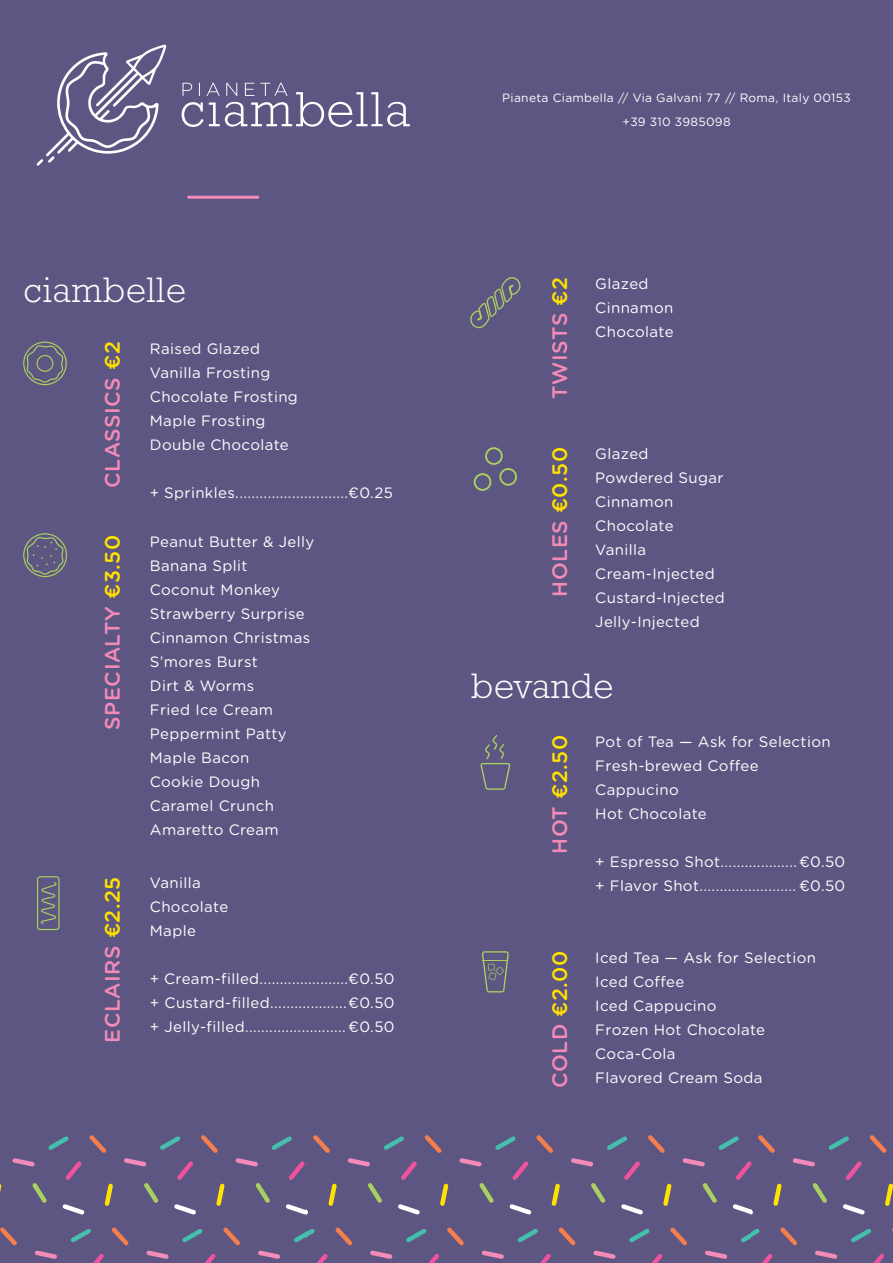
<style>
.page{position:relative;width:893px;height:1263px;background:#5e5682}
.page>*{position:absolute;margin:0;border:0;box-sizing:border-box;transform-origin:0 0}
.t1{font:300 36px "Rockwell Std";letter-spacing:.025em;color:#fff}
.t2{font:500 21px "Gotham Rounded";letter-spacing:.025em;color:#f38bb9}
.t3{font:500 21px "Gotham Rounded";letter-spacing:.025em;color:#ffe200}
.t4{font:15px "Gotham Rounded";letter-spacing:.025em;color:#fff}
.t5{font:12px "Gotham Rounded";letter-spacing:.025em;color:#fff}
.s1{color:#ffe200}
.s2{color:#f38bb9}
</style>
<div class="page">
<hr style="left:189px;top:196px;width:69px;height:3px;background:#f38bb9">
<svg style="left:23px;top:342px;width:44px;height:43px"></svg>
<svg style="left:23px;top:533px;width:44px;height:44px"></svg>
<svg style="left:37px;top:876px;width:23px;height:54px"></svg>
<svg style="left:470px;top:277px;width:51px;height:51px"></svg>
<svg style="left:474px;top:447px;width:43px;height:44px"></svg>
<svg style="left:480px;top:735px;width:30px;height:55px"></svg>
<svg style="left:482px;top:951px;width:27px;height:41px"></svg>
<svg style="left:182px;top:83px;width:228px;height:44px"></svg>
<svg style="left:37px;top:45px;width:129px;height:121px"></svg>
<svg style="left:0;top:1227px;width:17px;height:19px"></svg>
<svg style="left:0;top:1135px;width:893px;height:80px"></svg>
<svg style="left:34px;top:1227px;width:859px;height:36px"></svg>
<p class="t1" style="left:23px;top:270px;width:164px">ciambelle</p>
<p class="t2" style="left:98px;top:488px;width:148px;rotate:-90deg">CLASSICS <span class="s1">€2</span></p>
<p class="t2" style="left:98px;top:730px;width:196px;rotate:-90deg">SPECIALTY <span class="s1">€3.50</span></p>
<p class="t2" style="left:98px;top:1043px;width:168px;rotate:-90deg">ECLAIRS <span class="s1">€2.25</span></p>
<p class="t4" style="left:150px;top:338px;width:112px">Raised Glazed</p>
<p class="t4" style="left:150px;top:362px;width:122px">Vanilla Frosting</p>
<p class="t4" style="left:150px;top:386px;width:149px">Chocolate Frosting</p>
<p class="t4" style="left:150px;top:410px;width:117px">Maple Frosting</p>
<p class="t4" style="left:150px;top:434px;width:140px">Double Chocolate</p>
<p class="t4" style="left:150px;top:482px;width:244px">+ Sprinkles............................€0.25</p>
<p class="t4" style="left:150px;top:531px;width:166px">Peanut Butter &amp; Jelly</p>
<p class="t4" style="left:150px;top:555px;width:99px">Banana Split</p>
<p class="t4" style="left:150px;top:579px;width:132px">Coconut Monkey</p>
<p class="t4" style="left:150px;top:603px;width:156px">Strawberry Surprise</p>
<p class="t4" style="left:150px;top:627px;width:162px">Cinnamon Christmas</p>
<p class="t4" style="left:150px;top:651px;width:109px">S’mores Burst</p>
<p class="t4" style="left:150px;top:675px;width:106px">Dirt &amp; Worms</p>
<p class="t4" style="left:150px;top:699px;width:125px">Fried Ice Cream</p>
<p class="t4" style="left:150px;top:723px;width:138px">Peppermint Patty</p>
<p class="t4" style="left:150px;top:747px;width:101px">Maple Bacon</p>
<p class="t4" style="left:150px;top:771px;width:112px">Cookie Dough</p>
<p class="t4" style="left:150px;top:795px;width:126px">Caramel Crunch</p>
<p class="t4" style="left:150px;top:819px;width:130px">Amaretto Cream</p>
<p class="t4" style="left:150px;top:873px;width:52px">Vanilla</p>
<p class="t4" style="left:150px;top:897px;width:80px">Chocolate</p>
<p class="t4" style="left:150px;top:921px;width:47px">Maple</p>
<p class="t4" style="left:150px;top:969px;width:246px">+ Cream-filled......................€0.50</p>
<p class="t4" style="left:150px;top:993px;width:246px">+ Custard-filled...................€0.50</p>
<p class="t4" style="left:150px;top:1017px;width:246px">+ Jelly-filled.........................€0.50</p>
<p class="t5" style="left:502px;top:90px;width:350px">Pianeta Ciambella // Via Galvani 77 // Roma, Italy 00153</p>
<p class="t5" style="left:622px;top:114px;width:110px">+39 310 3985098</p>
<p class="t2" style="left:545px;top:399px;width:123px;rotate:-90deg">TWISTS <span class="s1">€2</span></p>
<p class="t2" style="left:545px;top:597px;width:151px;rotate:-90deg">HOLES <span class="s1">€0.50</span></p>
<p class="t4" style="left:595px;top:274px;width:55px">Glazed</p>
<p class="t4" style="left:595px;top:298px;width:79px">Cinnamon</p>
<p class="t4" style="left:595px;top:322px;width:80px">Chocolate</p>
<p class="t4" style="left:595px;top:444px;width:55px">Glazed</p>
<p class="t4" style="left:595px;top:468px;width:130px">Powdered Sugar</p>
<p class="t4" style="left:595px;top:492px;width:79px">Cinnamon</p>
<p class="t4" style="left:595px;top:516px;width:80px">Chocolate</p>
<p class="t4" style="left:595px;top:540px;width:52px">Vanilla</p>
<p class="t4" style="left:595px;top:564px;width:121px">Cream-Injected</p>
<p class="t4" style="left:595px;top:588px;width:131px">Custard-Injected</p>
<p class="t4" style="left:595px;top:612px;width:106px">Jelly-Injected</p>
<p class="t1" style="left:471px;top:666px;width:144px">bevande</p>
<p class="t3" style="left:545px;top:854px;width:121px;rotate:-90deg"><span class="s2">HOT</span> €2.50</p>
<p class="t3" style="left:545px;top:1088px;width:138px;rotate:-90deg"><span class="s2">COLD</span> €2.00</p>
<p class="t4" style="left:595px;top:731px;width:237px">Pot of Tea — Ask for Selection</p>
<p class="t4" style="left:595px;top:755px;width:165px">Fresh-brewed Coffee</p>
<p class="t4" style="left:595px;top:779px;width:85px">Cappucino</p>
<p class="t4" style="left:595px;top:803px;width:113px">Hot Chocolate</p>
<p class="t4" style="left:595px;top:851px;width:252px">+ Espresso Shot...................€0.50</p>
<p class="t4" style="left:595px;top:875px;width:252px">+ Flavor Shot........................ €0.50</p>
<p class="t4" style="left:595px;top:948px;width:222px">Iced Tea — Ask for Selection</p>
<p class="t4" style="left:595px;top:972px;width:91px">Iced Coffee</p>
<p class="t4" style="left:595px;top:996px;width:123px">Iced Cappucino</p>
<p class="t4" style="left:595px;top:1020px;width:171px">Frozen Hot Chocolate</p>
<p class="t4" style="left:595px;top:1044px;width:82px">Coca-Cola</p>
<p class="t4" style="left:595px;top:1068px;width:169px">Flavored Cream Soda</p>
</div>
